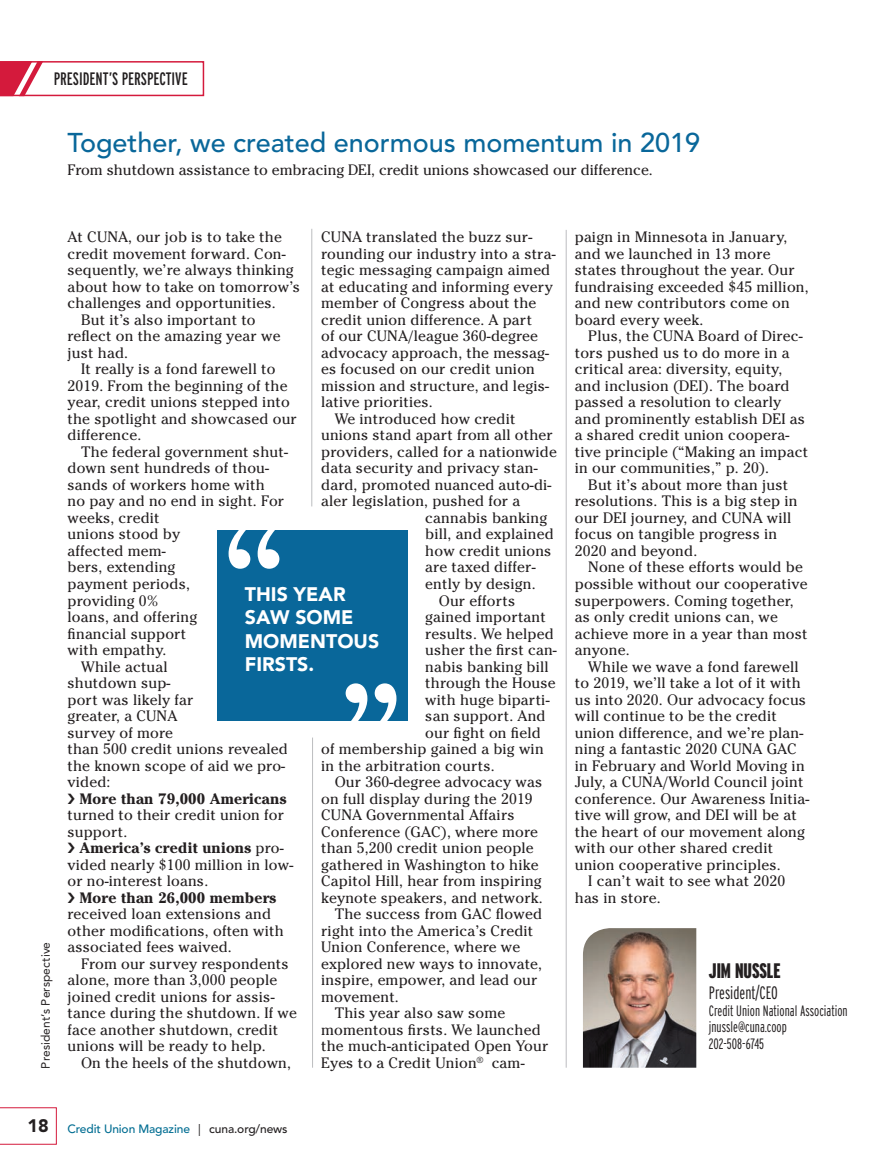
<style>
.page{position:relative;width:878px;height:1175px;background:#fff}
.page>*{position:absolute;margin:0;border:0;box-sizing:border-box;transform-origin:0 0}
.ColumnHeadline{font:500 27px "Avenir LT Std";color:#09679a}
.t1{font:900 21px "Interstate Compressed";color:#231f20}
.ColumnQuote{font:900 19.5px/23.4px "Avenir LT Std";color:#fff}
.t2{font:18px "Interstate Compressed";color:#231f20}
.t3{font:300 18px "Interstate Compressed";color:#231f20}
.body_indent{font:15px/16.5px "Cheltenham Std";letter-spacing:.01em;color:#231f20}
.ColumnDeck{font:15px "Cheltenham Std";color:#231f20}
.t4{font:300 15px "Interstate Compressed";color:#231f20}
.t5{font:500 12px "Avenir LT Std";letter-spacing:-.01em;color:#006d92}
.t6{font:12px "Avenir LT Std";letter-spacing:.01em;color:#231f20}
.s1{font-weight:700}
.s2{font-weight:900;font-size:18px;color:#231f20}
.s3{font-weight:400;color:#231f20}
.s4{color:#231f20}
</style>
<div class="page">
<svg style="left:0;top:1107px;width:57px;height:37px"></svg>
<svg style="left:0;top:61px;width:204px;height:35px"></svg>
<hr style="left:566px;top:230px;width:1px;height:837px;background:#bcbdc0">
<hr style="left:312px;top:737px;width:1px;height:330px;background:#bcbdc0">
<hr style="left:311px;top:229px;width:1px;height:277px;background:#bcbdc0">
<div style="left:217px;top:530px;width:190px;height:191px;background:#09679a"></div>
<svg style="left:228px;top:530px;width:51px;height:39px"></svg>
<svg style="left:345px;top:683px;width:51px;height:38px"></svg>
<img style="left:583px;top:928px;width:113px;height:139px">
<p class="t2" style="left:54px;top:69px;width:135px">PRESIDENT’S PERSPECTIVE</p>
<p class="ColumnHeadline" style="left:67px;top:127px;width:634px">Together, we created enormous momentum in 2019</p>
<p class="ColumnDeck" style="left:67px;top:161px;width:586px">From shutdown assistance to embracing DEI, credit unions showcased our difference.</p>
<p class="t6" style="left:39px;top:1068px;width:128px;rotate:-90deg">President’s Perspective</p>
<p class="body_indent" style="left:68px;top:229px;width:234px">At CUNA, our job is to take the credit movement forward. Con&shy;sequently, we’re always thinking about how to take on tomorrow’s challenges and opportunities.</p>
<p class="body_indent" style="left:68px;top:311px;width:214px;text-indent:14px">But it’s also important to reflect on the amazing year we just had.</p>
<p class="body_indent" style="left:68px;top:361px;width:231px;text-indent:14px">It really is a fond farewell to<br>2019. From the beginning of the year, credit unions stepped into the spotlight and showcased our difference.</p>
<p class="body_indent" style="left:68px;top:443px;width:222px;text-indent:14px">The federal government shut&shy;down sent hundreds of thou&shy;sands of workers home with<br>no pay and no end in sight. For weeks, credit<br>unions stood by<br>affected mem-<br>bers, extending<br>payment periods,<br>providing 0%<br>loans, and offering<br>financial support<br>with empathy.</p>
<p class="body_indent" style="left:68px;top:658px;width:222px;text-indent:14px">While actual<br>shutdown sup-<br>port was likely far<br>greater, a CUNA<br>survey of more<br>than 500 credit unions revealed the known scope of aid we pro&shy;vided:</p>
<p class="body_indent" style="left:68px;top:790px;width:220px;text-indent:12px"><span class="s1">More than 79,000 Americans </span>turned to their credit union for support.</p>
<p class="body_indent" style="left:68px;top:839px;width:227px;text-indent:12px"><span class="s1">America’s credit unions</span> pro&shy;vided nearly $100 million in low&shy;or no-interest loans.</p>
<p class="body_indent" style="left:68px;top:889px;width:218px;text-indent:12px"><span class="s1">More than 26,000 members </span>received loan extensions and other modifications, often with associated fees waived.</p>
<p class="body_indent" style="left:68px;top:955px;width:231px;text-indent:14px">From our survey respondents alone, more than 3,000 people joined credit unions for assis&shy;tance during the shutdown. If we face another shutdown, credit unions will be ready to help.</p>
<p class="body_indent" style="left:81px;top:1054px;width:211px">On the heels of the shutdown,</p>
<p class="body_indent" style="left:321px;top:229px;width:236px">CUNA translated the buzz sur&shy;rounding our industry into a stra&shy;tegic messaging campaign aimed at educating and informing every member of Congress about the credit union difference. A part<br>of our CUNA/league 360-degree advocacy approach, the messag&shy;es focused on our credit union mission and structure, and legis&shy;lative priorities.</p>
<p class="body_indent" style="left:334px;top:410px;width:182px">We introduced how credit</p>
<p class="body_indent" style="left:321px;top:427px;width:233px">unions stand apart from all other</p>
<p class="body_indent" style="left:321px;top:443px;width:237px">providers, called for a nationwide</p>
<p class="body_indent" style="left:321px;top:460px;width:218px">data security and privacy stan-</p>
<p class="body_indent" style="left:321px;top:476px;width:232px">dard, promoted nuanced auto-di-</p>
<p class="body_indent" style="left:321px;top:493px;width:201px">aler legislation, pushed for a</p>
<p class="body_indent" style="left:425px;top:509px;width:123px">cannabis banking</p>
<p class="body_indent" style="left:425px;top:526px;width:130px">bill, and explained</p>
<p class="body_indent" style="left:425px;top:542px;width:128px">how credit unions</p>
<p class="body_indent" style="left:425px;top:559px;width:112px">are taxed differ-</p>
<p class="body_indent" style="left:425px;top:575px;width:112px">ently by design.</p>
<p class="body_indent" style="left:439px;top:592px;width:78px">Our efforts</p>
<p class="body_indent" style="left:425px;top:608px;width:122px">gained important</p>
<p class="body_indent" style="left:425px;top:625px;width:130px">results. We helped</p>
<p class="body_indent" style="left:425px;top:641px;width:133px">usher the first can-</p>
<p class="body_indent" style="left:425px;top:658px;width:125px">nabis banking bill</p>
<p class="body_indent" style="left:425px;top:674px;width:132px">through the House</p>
<p class="body_indent" style="left:425px;top:691px;width:126px">with huge biparti-</p>
<p class="body_indent" style="left:425px;top:707px;width:122px">san support. And</p>
<p class="body_indent" style="left:425px;top:724px;width:117px">our fight on field</p>
<p class="body_indent" style="left:321px;top:740px;width:224px">of membership gained a big win</p>
<p class="body_indent" style="left:321px;top:757px;width:175px">in the arbitration courts.</p>
<p class="body_indent" style="left:321px;top:773px;width:223px;text-indent:14px">Our 360-degree advocacy was on full display during the 2019<br>CUNA Governmental Affairs<br>Conference (GAC), where more than 5,200 credit union people gathered in Washington to hike<br>Capitol Hill, hear from inspiring keynote speakers, and network.</p>
<p class="body_indent" style="left:321px;top:905px;width:222px;text-indent:14px">The success from GAC flowed right into the America’s Credit<br>Union Conference, where we explored new ways to innovate, inspire, empower, and lead our movement.</p>
<p class="body_indent" style="left:321px;top:1004px;width:229px;text-indent:14px">This year also saw some momentous firsts. We launched the much-anticipated Open Your<br>Eyes to a Credit Union<sup>®</sup> cam-</p>
<p class="ColumnQuote" style="left:245px;top:582px;width:136px">THIS YEAR<br>SAW SOME<br>MOMENTOUS<br>FIRSTS.</p>
<p class="body_indent" style="left:574px;top:229px;width:235px">paign in Minnesota in January, and we launched in 13 more states throughout the year. Our fundraising exceeded $45 million, and new contributors come on board every week.</p>
<p class="body_indent" style="left:574px;top:328px;width:235px;text-indent:14px">Plus, the CUNA Board of Direc&shy;tors pushed us to do more in a critical area: diversity, equity, and inclusion (DEI). The board passed a resolution to clearly and prominently establish DEI as a shared credit union coopera&shy;tive principle (“Making an impact in our communities,” p. 20).</p>
<p class="body_indent" style="left:574px;top:476px;width:224px;text-indent:14px">But it’s about more than just resolutions. This is a big step in our DEI journey, and CUNA will focus on tangible progress in<br>2020 and beyond.</p>
<p class="body_indent" style="left:574px;top:559px;width:234px;text-indent:14px">None of these efforts would be possible without our cooperative superpowers. Coming together, as only credit unions can, we achieve more in a year than most anyone.</p>
<p class="body_indent" style="left:574px;top:658px;width:236px;text-indent:14px">While we wave a fond farewell to 2019, we’ll take a lot of it with us into 2020. Our advocacy focus will continue to be the credit union difference, and we’re plan&shy;ning a fantastic 2020 CUNA GAC in February and World Moving in<br>July, a CUNA/World Council joint conference. Our Awareness Initia&shy;tive will grow, and DEI will be at the heart of our movement along with our other shared credit union cooperative principles.</p>
<p class="body_indent" style="left:574px;top:872px;width:212px;text-indent:14px">I can’t wait to see what 2020 has in store.</p>
<p class="t1" style="left:708px;top:958px;width:73px">JIM NUSSLE</p>
<p class="t3" style="left:708px;top:983px;width:71px">President/CEO</p>
<p class="t4" style="left:708px;top:1002px;width:140px">Credit Union National Association</p>
<p class="t4" style="left:708px;top:1018px;width:80px">jnussle@cuna.coop</p>
<p class="t4" style="left:708px;top:1035px;width:57px">202-508-6745</p>
<p class="t5" style="left:28px;top:1122px;width:261px"><span class="s2">18</span> Credit Union Magazine <span class="s3">|</span> <span class="s4">cuna.org/news</span></p>
</div>
